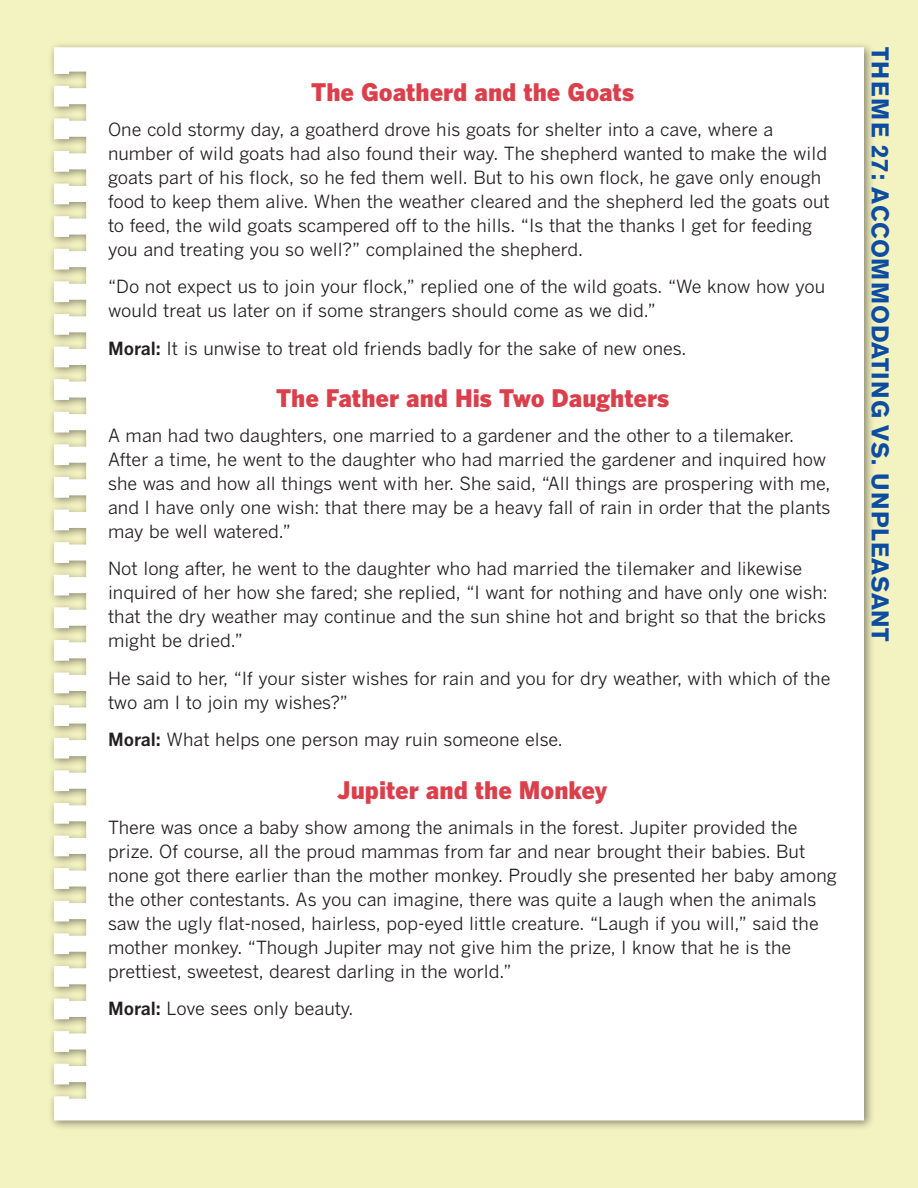
<style>
.page{position:relative;width:918px;height:1188px;background:#f3f2c1}
.page>*{position:absolute;margin:0;border:0;box-sizing:border-box;transform-origin:0 0}
.t1{font:900 24px "Benton Gothic";color:#da3f4b}
.t2{font:700 24px "Akzidenz Grotesk BE";letter-spacing:.025em;color:#0d4da1}
.t3{font:18px/24px "Benton Gothic";color:#231f20}
.s1{font-weight:700}
</style>
<div class="page">
<div style="left:48px;top:41px;width:827px;height:1090px;background:#231f20;opacity:.5"></div>
<div style="left:54px;top:47px;width:810px;height:1073px;background:#fff"></div>
<h1 class="t1" style="left:311px;top:77px;width:325px">The Goatherd and the Goats</h1>
<p class="t3" style="left:108px;top:117px;width:723px">One cold stormy day, a goatherd drove his goats for shelter into a cave, where a number of wild goats had also found their way. The shepherd wanted to make the wild goats part of his flock, so he fed them well. But to his own flock, he gave only enough food to keep them alive. When the weather cleared and the shepherd led the goats out to feed, the wild goats scampered off to the hills. “Is that the thanks I get for feeding you and treating you so well?” complained the shepherd.</p>
<p class="t3" style="left:108px;top:274px;width:719px">“Do not expect us to join your flock,” replied one of the wild goats. “We know how you would treat us later on if some strangers should come as we did.”</p>
<p class="t3" style="left:108px;top:336px;width:580px"><span class="s1">Moral:</span> It is unwise to treat old friends badly for the sake of new ones.</p>
<h1 class="t1" style="left:276px;top:383px;width:395px">The Father and His Two Daughters</h1>
<p class="t3" style="left:108px;top:423px;width:724px">A man had two daughters, one married to a gardener and the other to a tilemaker.<br>After a time, he went to the daughter who had married the gardener and inquired how she was and how all things went with her. She said, “All things are prospering with me, and I have only one wish: that there may be a heavy fall of rain in order that the plants may be well watered.”</p>
<p class="t3" style="left:108px;top:557px;width:721px">Not long after, he went to the daughter who had married the tilemaker and likewise inquired of her how she fared; she replied, “I want for nothing and have only one wish: that the dry weather may continue and the sun shine hot and bright so that the bricks might be dried.”</p>
<p class="t3" style="left:108px;top:666px;width:724px">He said to her, “If your sister wishes for rain and you for dry weather, with which of the two am I to join my wishes?”</p>
<p class="t3" style="left:108px;top:728px;width:456px"><span class="s1">Moral:</span> What helps one person may ruin someone else.</p>
<h1 class="t1" style="left:337px;top:775px;width:272px">Jupiter and the Monkey</h1>
<p class="t3" style="left:108px;top:815px;width:730px">There was once a baby show among the animals in the forest. Jupiter provided the prize. Of course, all the proud mammas from far and near brought their babies. But none got there earlier than the mother monkey. Proudly she presented her baby among the other contestants. As you can imagine, there was quite a laugh when the animals saw the ugly flat-nosed, hairless, pop-eyed little creature. “Laugh if you will,” said the mother monkey. “Though Jupiter may not give him the prize, I know that he is the prettiest, sweetest, dearest darling in the world.”</p>
<p class="t3" style="left:108px;top:996px;width:247px"><span class="s1">Moral:</span> Love sees only beauty.</p>
<h1 class="t2" style="left:894px;top:47px;width:596px;rotate:90deg">THEME 27: ACCOMMODATING VS. UNPLEASANT</h1>
</div>
